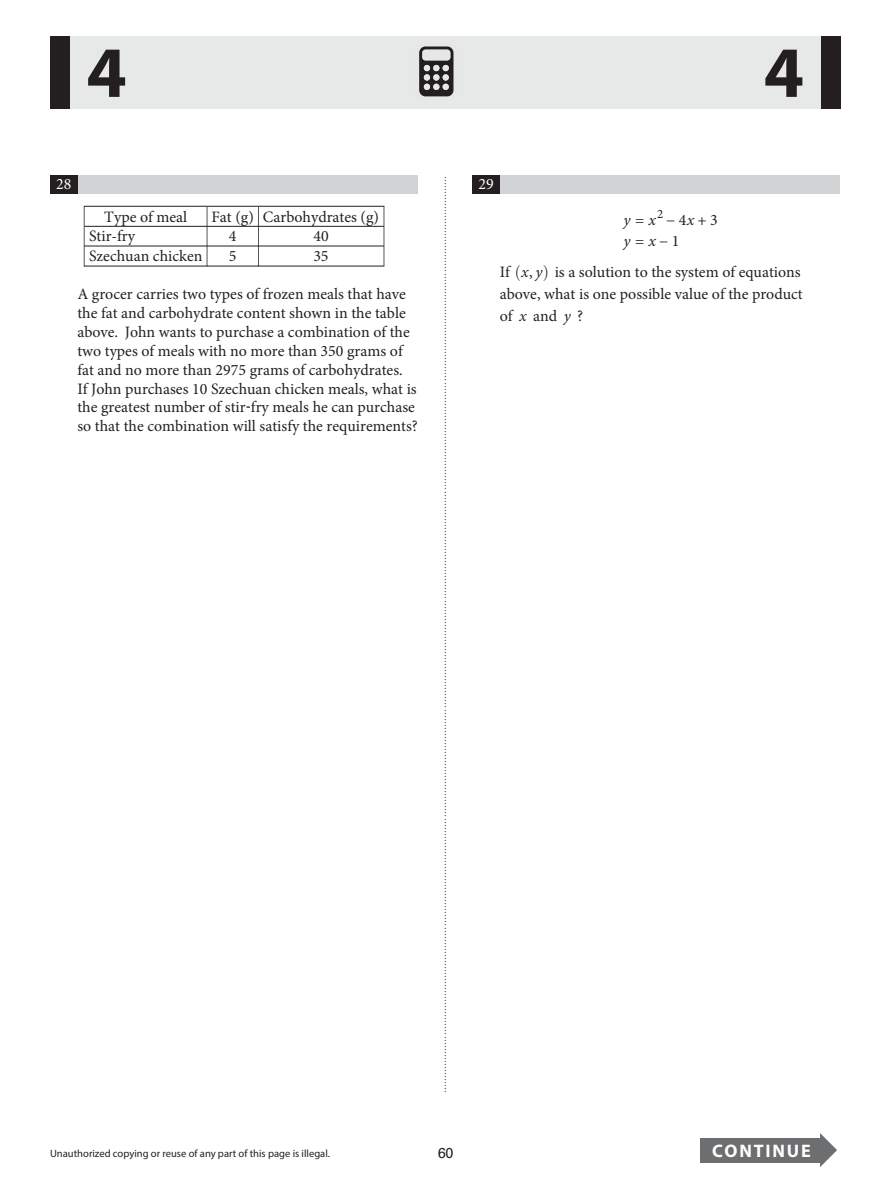
<style>
.page{position:relative;width:891px;height:1188px;background:#fff}
.page>*{position:absolute;margin:0;border:0;box-sizing:border-box;transform-origin:0 0}
.t1{font:700 72.6px "Myriad Pro";color:#231f20}
.t2{font:700 18.15px "Myriad Pro";letter-spacing:.105em;color:#fff}
.t3{font:15.9px/18.9px "Minion Pro";color:#231f20}
.t4{font:italic 15.9px "Minion Pro";color:#231f20}
.t5{font:15.9px "Minion Pro";color:#fff}
.t6{font:14.4px "Univers LT Std";color:#231f20}
.t7{font:12.15px "Times New Roman";color:#231f20}
.t8{font:10.65px "Myriad Pro";color:#231f20}
.s1{font-family:"Lucida Sans Unicode"}
.s2{font-style:italic}
.s3{font-style:normal}
</style>
<div class="page">
<div style="left:67px;top:36px;width:757px;height:73px;background:#e7e8e8"></div>
<hr style="left:84px;top:226px;width:300px;height:1px;background:#231f20">
<hr style="left:84px;top:246px;width:300px;height:1px;background:#231f20">
<hr style="left:207px;top:207px;width:1px;height:59px;background:#231f20">
<hr style="left:258px;top:207px;width:1px;height:59px;background:#231f20">
<hr style="left:84px;top:206px;width:300px;height:1px;background:#231f20">
<hr style="left:384px;top:206px;width:1px;height:60px;background:#231f20">
<hr style="left:84px;top:266px;width:300px;height:1px;background:#231f20">
<hr style="left:84px;top:206px;width:1px;height:60px;background:#231f20">
<div style="left:50px;top:36px;width:20px;height:73px;background:#231f20"></div>
<svg style="left:419px;top:46px;width:34px;height:50px"></svg>
<div style="left:422px;top:50px;width:28px;height:10px;background:#e6e7e8;border-radius:3px"></div>
<div style="left:821px;top:36px;width:19px;height:73px;background:#231f20"></div>
<div style="left:50px;top:176px;width:368px;height:18px;background:#d1d3d4"></div>
<div style="left:50px;top:176px;width:27px;height:18px;background:#231f20"></div>
<div style="left:473px;top:176px;width:367px;height:18px;background:#d1d3d4"></div>
<div style="left:473px;top:176px;width:27px;height:18px;background:#231f20"></div>
<div style="left:700px;top:1138px;width:123px;height:25px;background:#6d6e70"></div>
<svg style="left:820px;top:1133px;width:17px;height:34px"></svg>
<h1 class="t1" style="left:86px;top:25px;width:42px">4</h1>
<h1 class="t1" style="left:764px;top:25px;width:42px">4</h1>
<p class="t5" style="left:56px;top:174px;width:17px">28</p>
<p class="t3" style="left:104px;top:207px;width:84px">Type of meal</p>
<p class="t3" style="left:212px;top:207px;width:44px">Fat (g)</p>
<p class="t3" style="left:263px;top:207px;width:118px">Carbohydrates (g)</p>
<p class="t3" style="left:89px;top:227px;width:48px">Stir-fry</p>
<p class="t3" style="left:229px;top:227px;width:9px">4</p>
<p class="t3" style="left:313px;top:227px;width:17px">40</p>
<p class="t3" style="left:89px;top:247px;width:115px">Szechuan chicken</p>
<p class="t3" style="left:229px;top:247px;width:9px">5</p>
<p class="t3" style="left:313px;top:247px;width:17px">35</p>
<p class="t3" style="left:77px;top:285px;width:342px">A grocer carries two types of frozen meals that have the fat and carbohydrate content shown in the table above. John wants to purchase a combination of the two types of meals with no more than 350 grams of fat and no more than 2975 grams of carbohydrates.<br>If John purchases 10 Szechuan chicken meals, what is the greatest number of stir<span class="s1">ϣ</span>fry meals he can purchase so that the combination will satisfy the requirements?</p>
<p class="t7" style="left:458px;top:176px;width:919px;rotate:90deg">...............................................................................................................................................................................................................................................................................................................</p>
<p class="t5" style="left:479px;top:173px;width:17px">29</p>
<p class="t3" style="left:624px;top:210px;width:96px"><span class="s2">y x</span><sup>2</sup>−4<span class="s2">x</span>+3</p>
<p class="t3" style="left:635px;top:210px;width:11px">=</p>
<p class="t4" style="left:624px;top:230px;width:34px">y x</p>
<p class="t3" style="left:635px;top:232px;width:46px">= −1</p>
<p class="t3" style="left:500px;top:261px;width:305px;line-height:21.9px;text-indent:55px">is a solution to the system of equations above, what is one possible value of the product of <span class="s2">x</span> and <span class="s2">y</span> ?</p>
<p class="t3" style="left:500px;top:263px;width:12px">If</p>
<p class="t4" style="left:521px;top:261px;width:23px">x y<span class="s3">,</span></p>
<p class="t8" style="left:50px;top:1149px;width:281px">Unauthorized copying or reuse of any part of this page is illegal.</p>
<p class="t6" style="left:438px;top:1144px;width:17px">60</p>
<p class="t2" style="left:712px;top:1139px;width:100px">CONTINUE</p>
</div>
